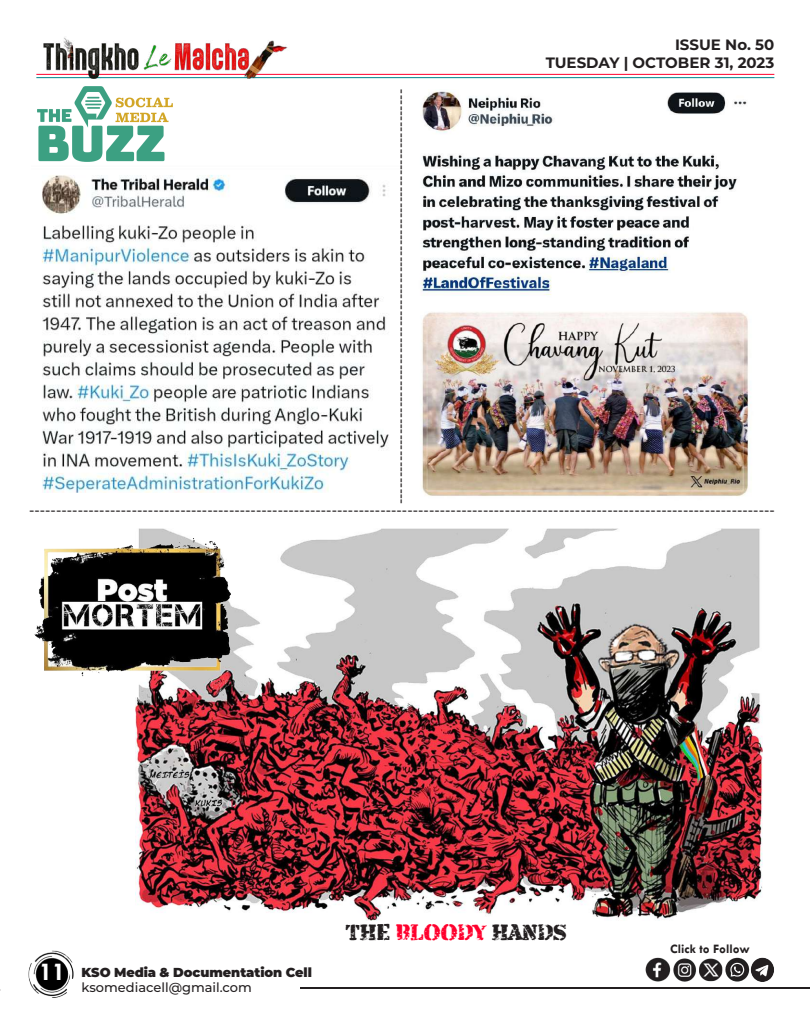
<style>
.page{position:relative;width:810px;height:1013px;background:#fff}
.page>*{position:absolute;margin:0;border:0;box-sizing:border-box;transform-origin:0 0}
.t1{font:700 26px "Tw Cen";color:#fff}
.t2{font:23px "Armalite Rifle";color:#231f20}
.t3{font:700 15px/18px "Montserrat";color:#231f20;text-align:right}
.t4{font:500 14px "Montserrat";color:#231f20}
.t5{font:900 13px "Montserrat";letter-spacing:-.005em;color:#231f20}
.t6{font:500 13px "Montserrat";color:#231f20}
.t7{font:700 13px "Tw Cen";color:#231f20}
.s1{color:#ff002d}
</style>
<div class="page">
<hr style="left:300px;top:987px;width:509px;height:1px;background:#231f20">
<img style="left:28px;top:950px;width:46px;height:47px">
<hr style="left:36px;top:74px;width:738px;height:1px;background:#ff002d">
<hr style="left:36px;top:77px;width:738px;height:1px;background:#00848b">
<img style="left:36px;top:37px;width:254px;height:41px">
<img style="left:645px;top:957px;width:129px;height:25px">
<img style="left:135px;top:528px;width:628px;height:392px">
<img style="left:34px;top:528px;width:223px;height:165px">
<img style="left:42px;top:175px;width:347px;height:317px">
<img style="left:38px;top:87px;width:134px;height:75px">
<img style="left:420px;top:91px;width:329px;height:406px">
<p class="t4" style="left:390px;top:504px;width:417px;rotate:-90deg">-----------------------------------------------------------------------------</p>
<p class="t3" style="left:546px;top:34px;width:230px">ISSUE No. 50<br>TUESDAY | OCTOBER 31, 2023</p>
<p class="t4" style="left:29px;top:500px;width:747px">------------------------------------------------------------------------------------------------------------------------------------------</p>
<h1 class="t1" style="left:39px;top:956px;width:28px">11</h1>
<p class="t5" style="left:82px;top:962px;width:232px">KSO Media &amp; Documentation Cell</p>
<p class="t6" style="left:82px;top:978px;width:172px">ksomediacell@gmail.com</p>
<h2 class="t2" style="left:345px;top:918px;width:223px">THE <span class="s1">BLOODY</span> HANDS</h2>
<p class="t7" style="left:670px;top:941px;width:81px">Click to Follow</p>
</div>
